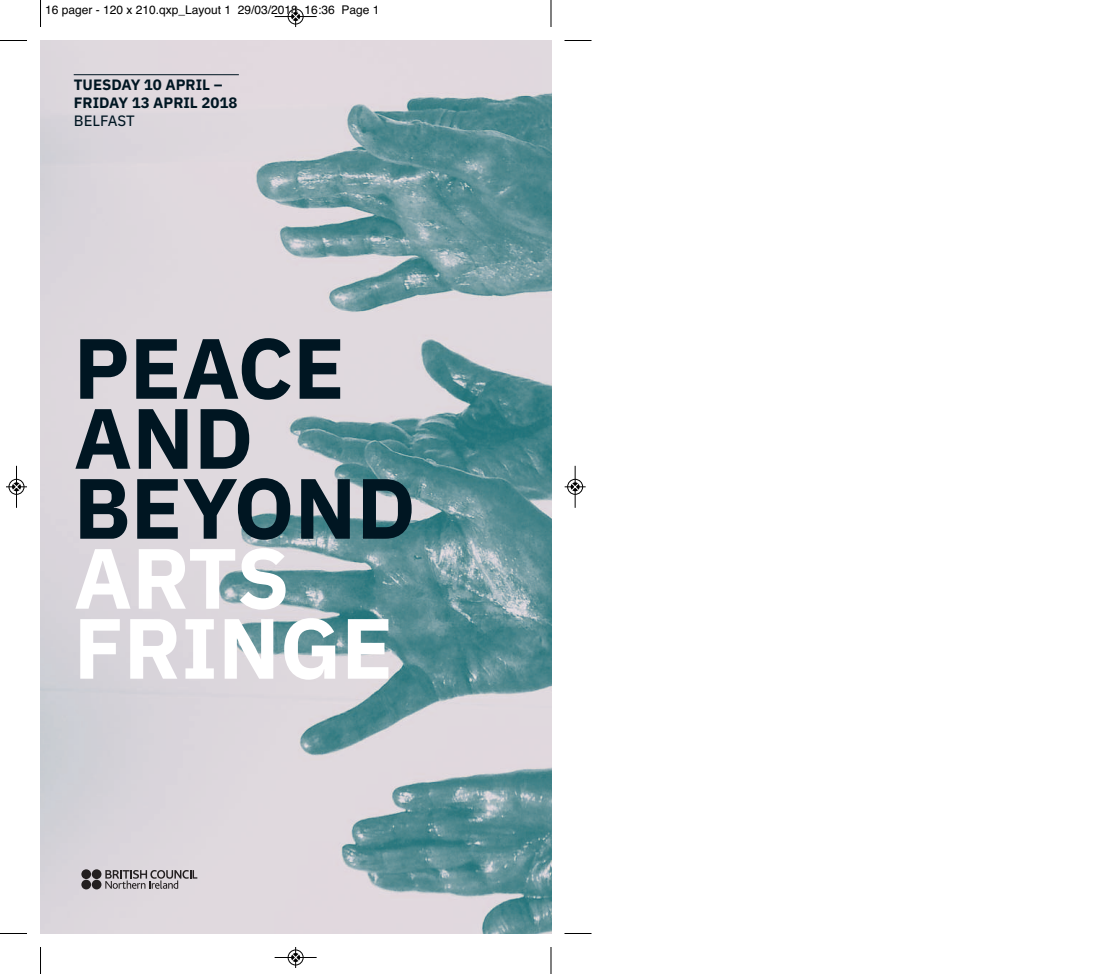
<style>
.page{position:relative;width:1102px;height:974px;background:#fff}
.page>*{position:absolute;margin:0;border:0;box-sizing:border-box;transform-origin:0 0}
.t1{font:700 85.35px/70.1px "IBM Plex Sans";color:#001622}
.t2{font:700 85.35px/70.1px "IBM Plex Sans";color:#fff}
.t3{font:700 15px/18px "IBM Plex Sans";color:#001622}
.t4{font:15px "IBM Plex Sans Text";color:#001622}
.t5{font:12px "Helvetica";color:#000}
</style>
<div class="page">
<img style="left:40px;top:41px;width:511px;height:892px">
<hr style="left:74px;top:74px;width:165px;height:1px;background:#001622">
<div style="left:81px;top:869px;width:10px;height:10px;background:#231f20;border-radius:50%"></div>
<div style="left:92px;top:869px;width:9px;height:10px;background:#231f20;border-radius:50%"></div>
<div style="left:81px;top:880px;width:10px;height:9px;background:#231f20;border-radius:50%"></div>
<div style="left:92px;top:880px;width:9px;height:9px;background:#231f20;border-radius:50%"></div>
<svg style="left:105px;top:870px;width:92px;height:19px;background:#a29da1"></svg>
<svg style="left:40px;top:0;width:1px;height:27px"></svg>
<svg style="left:0;top:40px;width:27px;height:1px"></svg>
<svg style="left:550px;top:0;width:1px;height:27px"></svg>
<svg style="left:564px;top:40px;width:27px;height:1px"></svg>
<svg style="left:40px;top:947px;width:1px;height:27px"></svg>
<svg style="left:0;top:933px;width:27px;height:1px"></svg>
<svg style="left:550px;top:947px;width:1px;height:27px"></svg>
<svg style="left:564px;top:933px;width:27px;height:1px"></svg>
<div style="left:288px;top:9px;width:15px;height:16px;border:1px solid #fff;border-radius:50%"></div>
<hr style="left:274px;top:16px;width:42px;height:1px;background:#000">
<div style="left:288px;top:9px;width:15px;height:15px;border:1px solid #000;border-radius:50%"></div>
<svg style="left:292px;top:6px;width:7px;height:21px"></svg>
<div style="left:288px;top:949px;width:15px;height:16px;border:1px solid #fff;border-radius:50%"></div>
<hr style="left:274px;top:957px;width:42px;height:1px;background:#000">
<div style="left:288px;top:950px;width:15px;height:15px;border:1px solid #000;border-radius:50%"></div>
<svg style="left:292px;top:947px;width:7px;height:21px"></svg>
<div style="left:9px;top:479px;width:15px;height:16px;border:1px solid #fff;border-radius:50%"></div>
<hr style="left:16px;top:466px;width:1px;height:42px;background:#000">
<div style="left:9px;top:479px;width:15px;height:15px;border:1px solid #000;border-radius:50%"></div>
<svg style="left:6px;top:483px;width:21px;height:8px"></svg>
<div style="left:567px;top:479px;width:16px;height:16px;border:1px solid #fff;border-radius:50%"></div>
<hr style="left:575px;top:466px;width:1px;height:42px;background:#000">
<div style="left:567px;top:479px;width:16px;height:15px;border:1px solid #000;border-radius:50%"></div>
<svg style="left:564px;top:483px;width:21px;height:8px"></svg>
<p class="t5" style="left:45px;top:2px;width:336px">16 pager - 120 x 210.qxp_Layout 1 29/03/2018 16:36 Page 1</p>
<p class="t3" style="left:74px;top:77px;width:165px">TUESDAY 10 APRIL –<br>FRIDAY 13 APRIL 2018</p>
<p class="t4" style="left:74px;top:115px;width:62px">BELFAST</p>
<h1 class="t1" style="left:74px;top:341px;width:344px">PEACE<br>AND<br>BEYOND</h1>
<h1 class="t2" style="left:74px;top:551px;width:321px">ARTS<br>FRINGE</h1>
</div>
